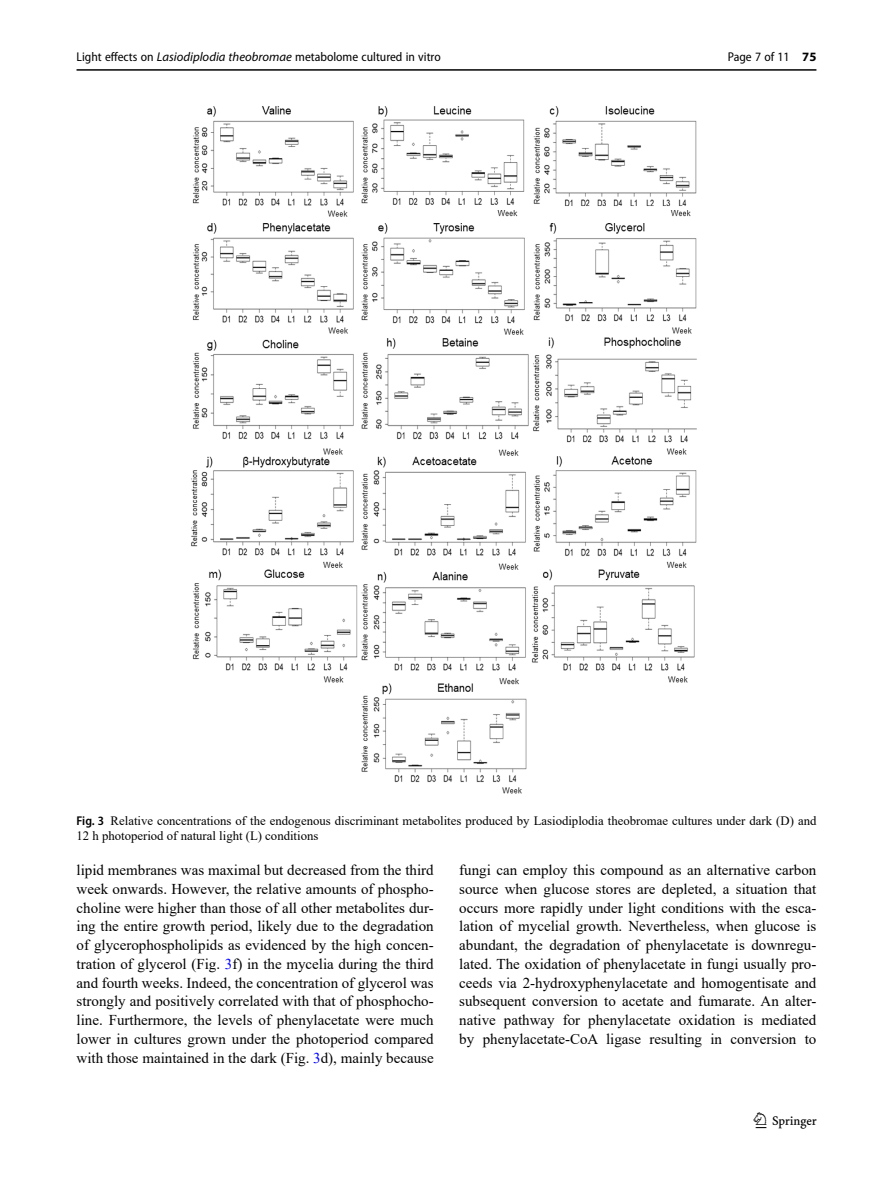
<style>
.page{position:relative;width:893px;height:1187px;background:#fff}
.page>*{position:absolute;margin:0;border:0;box-sizing:border-box;transform-origin:0 0}
.t1{font:22.5px "Springnew";color:#000}
.Body_Text_Indent{font:15px/18.8px "Times New Roman";color:#000;text-align:justify}
.Figure_Caption{font:12.75px/15px "Times New Roman";color:#000}
.t2{font:semi-condensed 12.75px "Myriad Pro";color:#000}
.s1{font-style:italic;font-stretch:normal}
.s2{font-weight:700;font-stretch:normal}
.s3{font-family:"Myriad Pro";font-weight:600;font-stretch:semi-condensed}
.s4{color:#00f}
</style>
<div class="page">
<hr style="left:77px;top:69px;width:739px;height:2px;background:#000">
<img style="left:191px;top:106px;width:506px;height:688px">
<p class="t2" style="left:77px;top:49px;width:366px">Light effects on <span class="s1">Lasiodiplodia theobromae</span> metabolome cultured in vitro</p>
<p class="t2" style="left:728px;top:49px;width:90px">Page 7 of 11 <span class="s2">75</span></p>
<p class="Figure_Caption" style="left:77px;top:812px;width:741px"><span class="s3">Fig. 3</span> Relative concentrations of the endogenous discriminant metabolites produced by Lasiodiplodia theobromae cultures under dark (D) and<br>12 h photoperiod of natural light (L) conditions</p>
<p class="Body_Text_Indent" style="left:77px;top:860px;width:359px">lipid membranes was maximal but decreased from the third week onwards. However, the relative amounts of phospho&shy;choline were higher than those of all other metabolites dur&shy;ing the entire growth period, likely due to the degradation of glycerophospholipids as evidenced by the high concen&shy;tration of glycerol (Fig. <span class="s4">3</span>f) in the mycelia during the third and fourth weeks. Indeed, the concentration of glycerol was strongly and positively correlated with that of phosphocho&shy;line. Furthermore, the levels of phenylacetate were much lower in cultures grown under the photoperiod compared with those maintained in the dark (Fig. <span class="s4">3</span>d), mainly because</p>
<p class="Body_Text_Indent" style="left:459px;top:860px;width:359px">fungi can employ this compound as an alternative carbon source when glucose stores are depleted, a situation that occurs more rapidly under light conditions with the esca&shy;lation of mycelial growth. Nevertheless, when glucose is abundant, the degradation of phenylacetate is downregu&shy;lated. The oxidation of phenylacetate in fungi usually pro&shy;ceeds via 2-hydroxyphenylacetate and homogentisate and subsequent conversion to acetate and fumarate. An alter&shy;native pathway for phenylacetate oxidation is mediated by phenylacetate-CoA ligase resulting in conversion to</p>
<h1 class="t1" style="left:756px;top:1107px;width:63px">1 3</h1>
</div>
